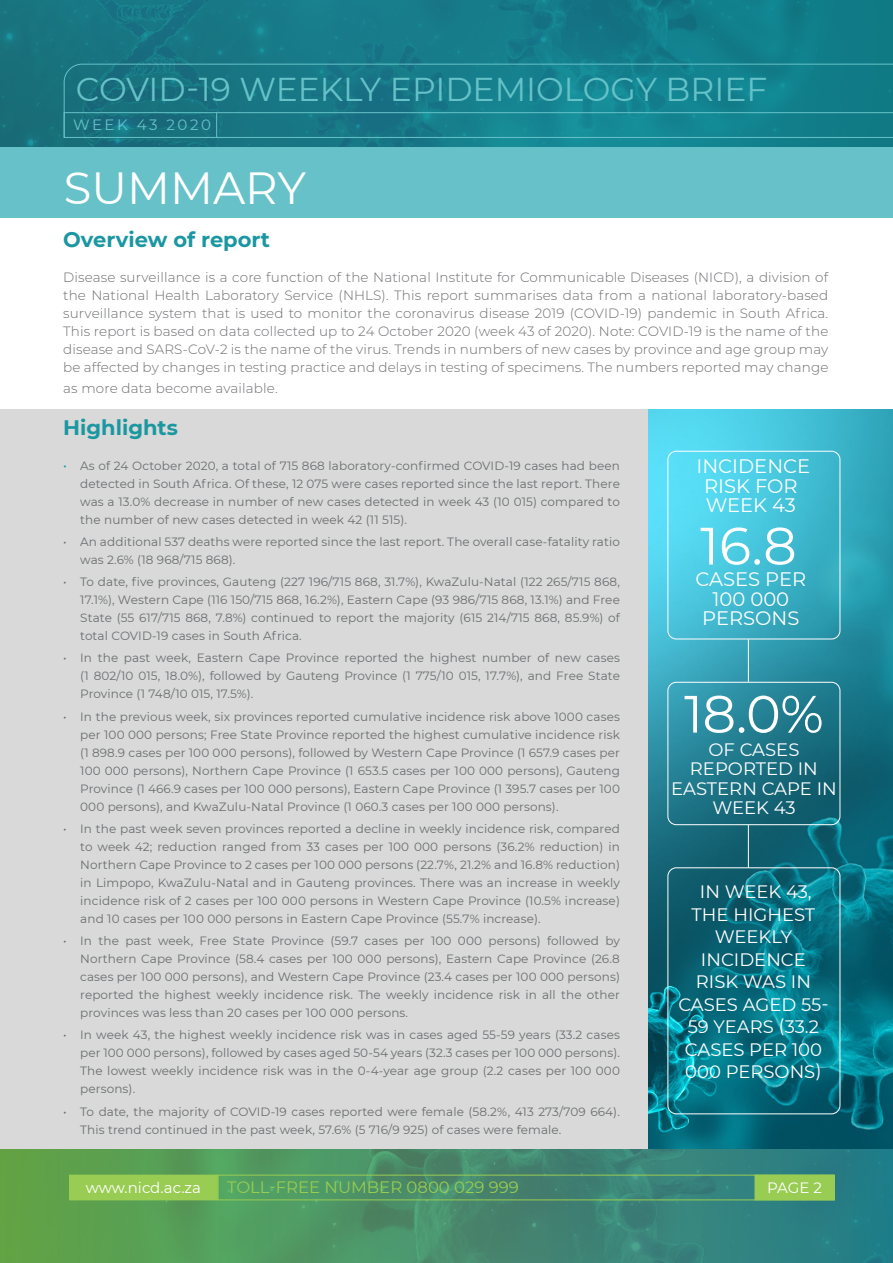
<style>
.page{position:relative;width:893px;height:1263px;background:#fff}
.page>*{position:absolute;margin:0;border:0;box-sizing:border-box;transform-origin:0 0}
.t1{font:52.5px "Montserrat";color:#fff}
.t2{font:45px "Montserrat";color:#fff}
.t3{font:33px "Montserrat";color:#66c2c8}
.t4{font:700 21px "Montserrat";color:#1a97a1}
.t5{font:19.5px/19.5px "Montserrat";color:#fff;text-align:center}
.t6{font:18px/22.5px "Montserrat";color:#fff;text-align:center}
.t7{font:16.5px "Montserrat";color:#99cc52}
.t8{font:15px "Montserrat";letter-spacing:-.005em;color:#fff}
.t9{font:15px "Montserrat";letter-spacing:.165em;color:#66c2c8}
.t10{font:300 13.5px/18px "Montserrat";letter-spacing:.01em;color:#6c6d70;text-align:justify}
.t11{font:12px/18px "Montserrat";letter-spacing:.01em;color:#6c6d70;text-align:justify}
.s1{font-size:12.75px;color:#1a97a1}
</style>
<div class="page">
<svg style="left:0;top:0;width:893px;height:148px;background:#167a87"></svg>
<svg style="left:0;top:1148px;width:893px;height:115px;background:#478f6b"></svg>
<svg style="left:63px;top:63px;width:830px;height:76px;background:#177c8a"></svg>
<div style="left:218px;top:1175px;width:616px;height:25px;border:1px solid #99cc52"></div>
<div style="left:755px;top:1175px;width:79px;height:25px;background:#99cc52"></div>
<div style="left:70px;top:1175px;width:147px;height:25px;background:#99cc52"></div>
<svg style="left:64px;top:112px;width:829px;height:26px;background:#1b818e"></svg>
<div style="left:0;top:409px;width:893px;height:739px;background:#d8d9d8"></div>
<div style="left:0;top:148px;width:893px;height:70px;background:#66c2c8"></div>
<img style="left:648px;top:409px;width:245px;height:739px">
<div style="left:668px;top:682px;width:172px;height:143px;border:1px solid #fff;border-radius:8px"></div>
<div style="left:668px;top:451px;width:172px;height:188px;border:1px solid #fff;border-radius:8px"></div>
<hr style="left:748px;top:639px;width:1px;height:43px;background:#fff">
<hr style="left:748px;top:825px;width:1px;height:42px;background:#fff">
<div style="left:668px;top:867px;width:172px;height:247px;border:1px solid #fff;border-radius:8px"></div>
<h3 class="t3" style="left:76px;top:67px;width:693px">COVID-19 WEEKLY EPIDEMIOLOGY BRIEF</h3>
<p class="t9" style="left:73px;top:115px;width:139px">WEEK 43 2020</p>
<p class="t2" style="left:64px;top:157px;width:244px">SUMMARY</p>
<p class="t4" style="left:63px;top:224px;width:208px">Overview of report</p>
<p class="t10" style="left:63px;top:267px;width:767px">Disease surveillance is a core function of the National Institute for Communicable Diseases (NICD), a division of the National Health Laboratory Service (NHLS). This report summarises data from a national laboratory-based surveillance system that is used to monitor the coronavirus disease 2019 (COVID-19) pandemic in South Africa.<br>This report is based on data collected up to 24 October 2020 (week 43 of 2020). Note: COVID-19 is the name of the disease and SARS-CoV-2 is the name of the virus. Trends in numbers of new cases by province and age group may be affected by changes in testing practice and delays in testing of specimens. The numbers reported may change</p>
<p class="t10" style="left:63px;top:378px;width:216px">as more data become available.</p>
<p class="t4" style="left:63px;top:412px;width:116px">Highlights</p>
<p class="t11" style="left:80px;top:456px;width:541px;text-indent:-17px"><span class="s1">•</span> As of 24 October 2020, a total of 715 868 laboratory-confirmed COVID-19 cases had been detected in South Africa. Of these, 12 075 were cases reported since the last report. There was a 13.0% decrease in number of new cases detected in week 43 (10 015) compared to the number of new cases detected in week 42 (11 515).</p>
<p class="t11" style="left:80px;top:532px;width:541px;text-indent:-17px">• An additional 537 deaths were reported since the last report. The overall case-fatality ratio was 2.6% (18 968/715 868).</p>
<p class="t11" style="left:80px;top:572px;width:541px;text-indent:-17px">• To date, five provinces, Gauteng (227 196/715 868, 31.7%), KwaZulu-Natal (122 265/715 868, 17.1%), Western Cape (116 150/715 868, 16.2%), Eastern Cape (93 986/715 868, 13.1%) and Free State (55 617/715 868, 7.8%) continued to report the majority (615 214/715 868, 85.9%) of total COVID-19 cases in South Africa.</p>
<p class="t11" style="left:80px;top:649px;width:541px;text-indent:-17px">• In the past week, Eastern Cape Province reported the highest number of new cases (1 802/10 015, 18.0%), followed by Gauteng Province (1 775/10 015, 17.7%), and Free State Province (1 748/10 015, 17.5%).</p>
<p class="t11" style="left:80px;top:707px;width:541px;text-indent:-17px">• In the previous week, six provinces reported cumulative incidence risk above 1000 cases per 100 000 persons; Free State Province reported the highest cumulative incidence risk (1 898.9 cases per 100 000 persons), followed by Western Cape Province (1 657.9 cases per 100 000 persons), Northern Cape Province (1 653.5 cases per 100 000 persons), Gauteng Province (1 466.9 cases per 100 000 persons), Eastern Cape Province (1 395.7 cases per 100<br>000 persons), and KwaZulu-Natal Province (1 060.3 cases per 100 000 persons).</p>
<p class="t11" style="left:80px;top:819px;width:541px;text-indent:-17px">• In the past week seven provinces reported a decline in weekly incidence risk, compared to week 42; reduction ranged from 33 cases per 100 000 persons (36.2% reduction) in Northern Cape Province to 2 cases per 100 000 persons (22.7%, 21.2% and 16.8% reduction) in Limpopo, KwaZulu-Natal and in Gauteng provinces. There was an increase in weekly incidence risk of 2 cases per 100 000 persons in Western Cape Province (10.5% increase) and 10 cases per 100 000 persons in Eastern Cape Province (55.7% increase).</p>
<p class="t11" style="left:80px;top:931px;width:541px;text-indent:-17px">• In the past week, Free State Province (59.7 cases per 100 000 persons) followed by Northern Cape Province (58.4 cases per 100 000 persons), Eastern Cape Province (26.8 cases per 100 000 persons), and Western Cape Province (23.4 cases per 100 000 persons) reported the highest weekly incidence risk. The weekly incidence risk in all the other provinces was less than 20 cases per 100 000 persons.</p>
<p class="t11" style="left:80px;top:1026px;width:541px;text-indent:-17px">• In week 43, the highest weekly incidence risk was in cases aged 55-59 years (33.2 cases per 100 000 persons), followed by cases aged 50-54 years (32.3 cases per 100 000 persons).<br>The lowest weekly incidence risk was in the 0-4-year age group (2.2 cases per 100 000 persons).</p>
<p class="t11" style="left:80px;top:1102px;width:541px;text-indent:-17px">• To date, the majority of COVID-19 cases reported were female (58.2%, 413 273/709 664).<br>This trend continued in the past week, 57.6% (5 716/9 925) of cases were female.</p>
<p class="t5" style="left:696px;top:456px;width:115px">INCIDENCE<br>RISK FOR</p>
<p class="t5" style="left:706px;top:495px;width:92px">WEEK 43</p>
<p class="t1" style="left:700px;top:510px;width:98px">16.8</p>
<p class="t5" style="left:695px;top:569px;width:112px">CASES PER</p>
<p class="t5" style="left:702px;top:588px;width:99px">100 000<br>PERSONS</p>
<p class="t1" style="left:684px;top:678px;width:141px">18.0%</p>
<p class="t6" style="left:671px;top:739px;width:167px;line-height:19.5px">OF CASES<br>REPORTED IN<br>EASTERN CAPE IN</p>
<p class="t6" style="left:712px;top:796px;width:85px">WEEK 43</p>
<p class="t6" style="left:678px;top:880px;width:152px">IN WEEK 43,<br>THE HIGHEST<br>WEEKLY<br>INCIDENCE<br>RISK WAS IN<br>CASES AGED 55-<br>59 YEARS (33.2<br>CASES PER 100<br>000 PERSONS)</p>
<p class="t8" style="left:86px;top:1177px;width:117px">www.nicd.ac.za</p>
<h3 class="t7" style="left:227px;top:1176px;width:293px">TOLL-FREE NUMBER 0800 029 999</h3>
<p class="t8" style="left:767px;top:1177px;width:56px">PAGE 2</p>
</div>
